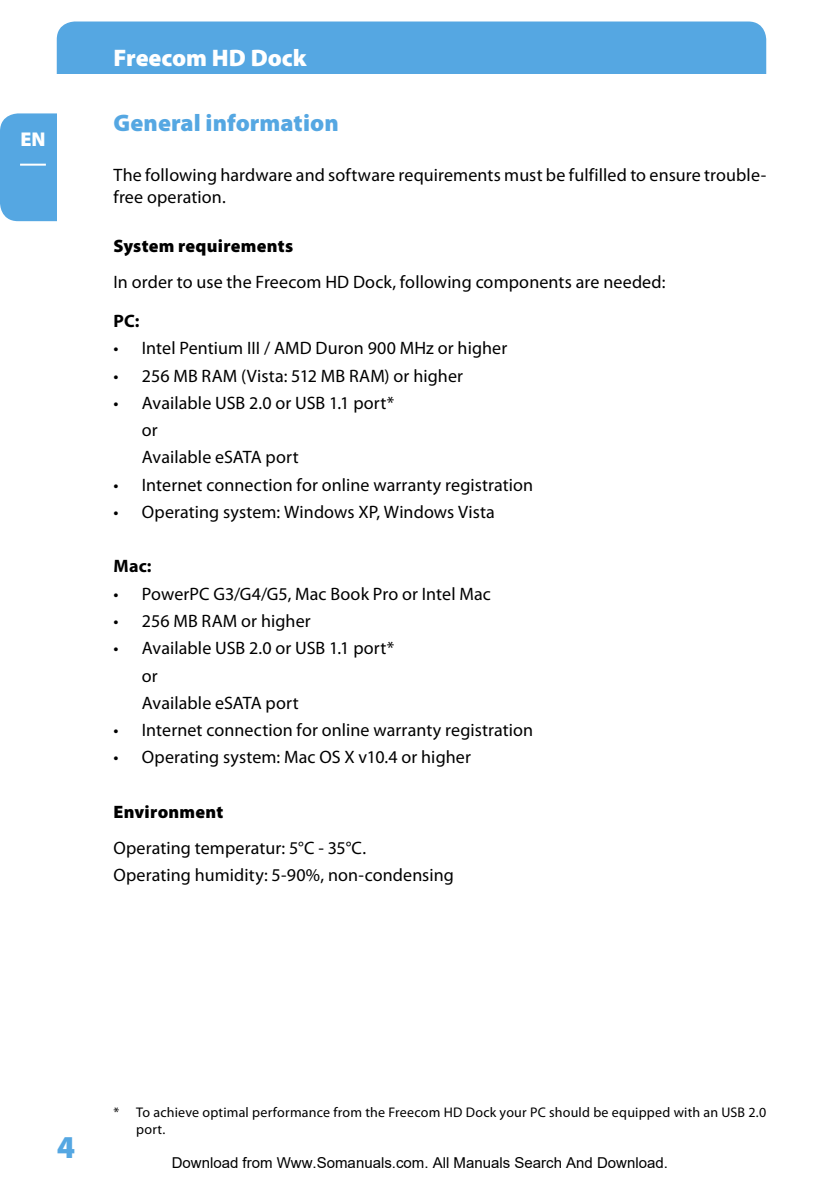
<style>
.page{position:relative;width:840px;height:1191px;background:#fff}
.page>*{position:absolute;margin:0;border:0;box-sizing:border-box;transform-origin:0 0}
.t1{font:900 24px "Myriad Pro";color:#55a7e2}
.t2{font:900 24px "Myriad Pro";color:#fff}
.t3{font:900 20px "Myriad Pro";color:#fff}
.t4{font:18px/27.2px "Myriad Pro";letter-spacing:.005em;color:#000}
.t5{font:900 18px "Myriad Pro";letter-spacing:.015em;color:#000}
.t6{font:700 18px "Myriad Pro";color:#000}
.t7{font:15px "Arial";color:#000}
.t8{font:14px/16.8px "Myriad Pro";letter-spacing:.015em;color:#000}
</style>
<div class="page">
<div style="left:57px;top:22px;width:708px;height:52px;background:#55a7e2"></div>
<div style="left:0;top:113px;width:57px;height:108px;background:#55a7e2"></div>
<hr style="left:20px;top:164px;width:26px;height:2px;background:#fff">
<p class="t3" style="left:20px;top:126px;width:27px">EN</p>
<h1 class="t2" style="left:113px;top:42px;width:194px">Freecom HD Dock</h1>
<h1 class="t1" style="left:113px;top:107px;width:226px">General information</h1>
<p class="t4" style="left:113px;top:164px;width:653px;line-height:21.6px">The following hardware and software requirements must be fulfilled to ensure trouble&shy;free operation.</p>
<p class="t5" style="left:113px;top:234px;width:181px">System requirements</p>
<p class="t4" style="left:113px;top:268px;width:553px">In order to use the Freecom HD Dock, following components are needed:</p>
<p class="t6" style="left:113px;top:309px;width:28px">PC:</p>
<p class="t4" style="left:113px;top:334px;width:395px">• Intel Pentium III / AMD Duron 900 MHz or higher</p>
<p class="t4" style="left:113px;top:361px;width:351px">• 256 MB RAM (Vista: 512 MB RAM) or higher</p>
<p class="t4" style="left:142px;top:389px;width:254px;text-indent:-28px">• Available USB 2.0 or USB 1.1 port* or<br>Available eSATA port</p>
<p class="t4" style="left:113px;top:471px;width:421px">• Internet connection for online warranty registration</p>
<p class="t4" style="left:113px;top:498px;width:382px">• Operating system: Windows XP, Windows Vista</p>
<p class="t6" style="left:113px;top:554px;width:40px">Mac:</p>
<p class="t4" style="left:113px;top:580px;width:378px">• PowerPC G3/G4/G5, Mac Book Pro or Intel Mac</p>
<p class="t4" style="left:113px;top:607px;width:199px">• 256 MB RAM or higher</p>
<p class="t4" style="left:142px;top:634px;width:254px;text-indent:-28px">• Available USB 2.0 or USB 1.1 port* or<br>Available eSATA port</p>
<p class="t4" style="left:113px;top:716px;width:421px">• Internet connection for online warranty registration</p>
<p class="t4" style="left:113px;top:743px;width:359px">• Operating system: Mac OS X v10.4 or higher</p>
<p class="t5" style="left:113px;top:800px;width:111px">Environment</p>
<p class="t4" style="left:113px;top:834px;width:342px">Operating temperatur: 5°C - 35°C.<br>Operating humidity: 5-90%, non-condensing</p>
<p class="t8" style="left:136px;top:1104px;width:631px;text-indent:-23px">* To achieve optimal performance from the Freecom HD Dock your PC should be equipped with an USB 2.0 port.</p>
<p class="t7" style="left:172px;top:1154px;width:497px">Download from Www.Somanuals.com. All Manuals Search And Download.</p>
</div>
